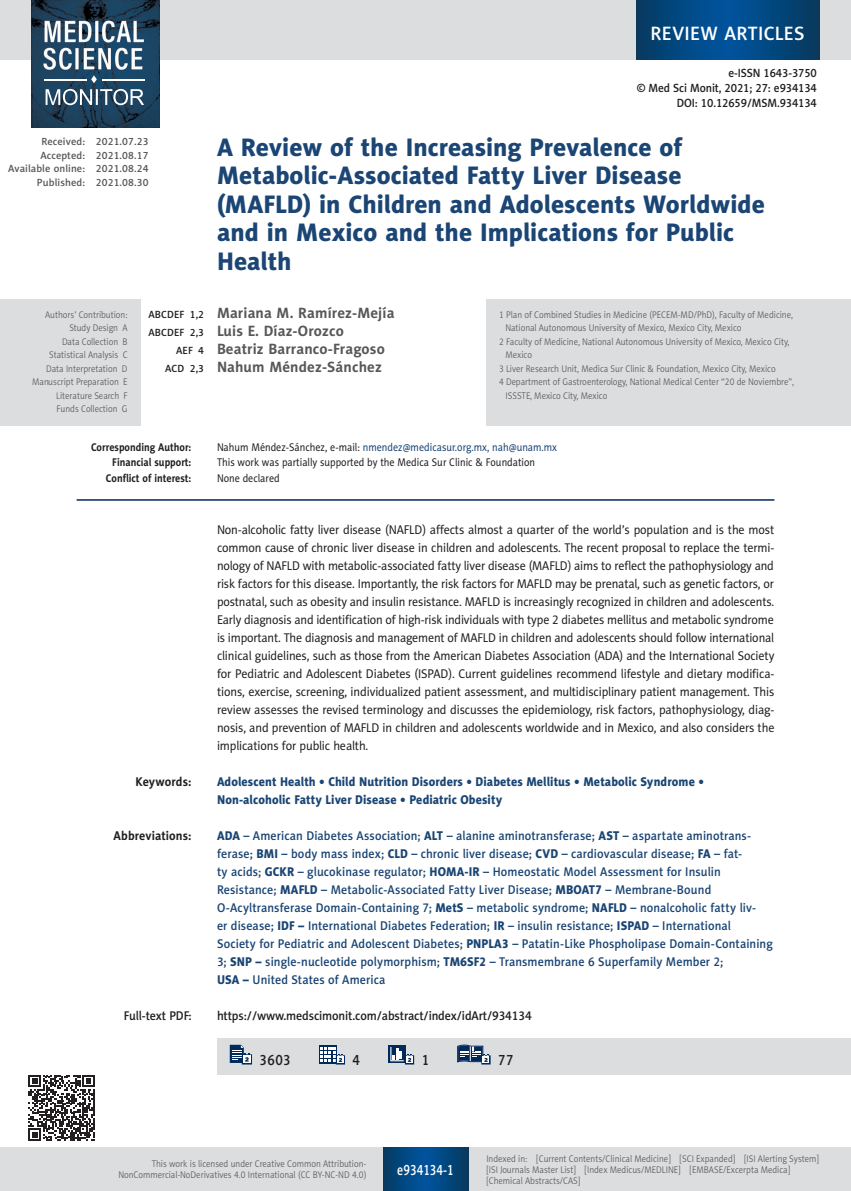
<style>
.page{position:relative;width:851px;height:1191px;background:#fff}
.page>*{position:absolute;margin:0;border:0;box-sizing:border-box;transform-origin:0 0}
.MSM_Tytul{font:25.5px/28.5px "Naomi Sans EFN Heavy";color:#1a4574}
.t1{font:19.5px "Naomi Sans EFN Medium";letter-spacing:.015em;color:#fff}
.MSM_Autorzy{font:700 15px "Naomi Sans EFN";letter-spacing:.01em;color:#57585a}
.MSM_e-PAGINA{font:15px "Naomi Sans EFN Medium";color:#fff;scale:.8 1}
.MSM_dane{font:15px "Naomi Sans EFN Medium";letter-spacing:.03em;color:#231f20;scale:.9 1}
.MSM_Summary_body{font:12.75px/18px "Naomi Sans EFN";letter-spacing:-.01em;color:#231f20;text-align:justify;scale:.95 1}
.MSM_keywords{font:12.75px/18px "Naomi Sans EFN Medium";letter-spacing:.005em;color:#1a4574;scale:.95 1}
.MSM_keywords-2{font:12.75px/18px "Naomi Sans EFN Heavy";letter-spacing:.005em;color:#1a4574;scale:.95 1}
.MSM_full_text_pdf{font:12.75px "Naomi Sans EFN Medium";letter-spacing:-.01em;color:#231f20;scale:.95 1}
.MSM_keywords-3{font:700 12.75px "Naomi Sans EFN";letter-spacing:.005em;color:#231f20;scale:.95 1}
.MSM_full_text_pdf-2{font:12px "Naomi Sans EFN Medium";letter-spacing:-.01em;color:#231f20;scale:.95 1}
.MSM_Adres{font:11.25px "Naomi Sans EFN";color:#1a4574;scale:.9 1}
.MSM_Adres-2{font:11.25px "Naomi Sans EFN";color:#231f20;scale:.9 1}
.MSM_Adres-3{font:700 11.25px "Naomi Sans EFN";color:#231f20;scale:.9 1}
.MSM_Confilicts{font:700 11.25px "Naomi Sans EFN";color:#231f20;scale:.9 1}
.MSM_Confilicts-2{font:11.25px "Naomi Sans EFN";color:#231f20;scale:.9 1}
.t2{font:10.5px "Naomi Sans EFN Medium";letter-spacing:.01em;color:#57585a}
.MSM_Afiliacja{font:9.75px/13.5px "Naomi Sans EFN Light";color:#57585a;scale:.9 1}
.s1{font-family:"Naomi Sans EFN Medium";font-weight:400;font-size:10.5px;color:#231f20}
.s2{color:#231f20}
.s3{font-family:"Naomi Sans EFN Heavy"}
</style>
<div class="page">
<div style="left:217px;top:1038px;width:633px;height:36px;background:#dcdddf"></div>
<svg style="left:230px;top:1044px;width:22px;height:20px"></svg>
<div style="left:319px;top:1045px;width:17px;height:18px;background:#00295c"></div>
<svg style="left:320px;top:1046px;width:25px;height:18px"></svg>
<div style="left:388px;top:1045px;width:18px;height:18px;background:#00295c"></div>
<svg style="left:390px;top:1047px;width:24px;height:17px"></svg>
<svg style="left:457px;top:1044px;width:33px;height:20px"></svg>
<hr style="left:77px;top:499px;width:697px;height:2px;background:#00295c">
<div style="left:0;top:300px;width:140px;height:126px;background:#dcdddf"></div>
<div style="left:486px;top:300px;width:364px;height:126px;background:#dcdddf"></div>
<svg style="left:28px;top:1075px;width:67px;height:66px"></svg>
<div style="left:0;top:1148px;width:850px;height:43px;background:#dcdddf"></div>
<svg style="left:383px;top:1147px;width:85px;height:43px;background:#02477e"></svg>
<div style="left:0;top:0;width:850px;height:60px;background:#dcdddf"></div>
<svg style="left:636px;top:0;width:183px;height:60px;background:#02477e"></svg>
<img style="left:32px;top:0;width:127px;height:128px">
<img style="left:45px;top:79px;width:41px;height:1px">
<img style="left:103px;top:79px;width:41px;height:1px">
<svg style="left:91px;top:75px;width:6px;height:8px"></svg>
<img style="left:46px;top:89px;width:98px;height:16px">
<h2 class="t1" style="left:650px;top:22px;width:155px">REVIEW ARTICLES</h2>
<p class="MSM_full_text_pdf-2" style="left:728px;top:66px;width:95px">e-ISSN 1643-3750</p>
<p class="MSM_full_text_pdf-2" style="left:636px;top:81px;width:191px">© Med Sci Monit, 2021; 27: e934134</p>
<p class="MSM_full_text_pdf-2" style="left:676px;top:96px;width:149px">DOI: 10.12659/MSM.934134</p>
<p class="MSM_Tytul" style="left:217px;top:132px;width:549px">A Review of the Increasing Prevalence of Metabolic-Associated Fatty Liver Disease (MAFLD) in Children and Adolescents Worldwide and in Mexico and the Implications for Public Health</p>
<p class="MSM_Autorzy" style="left:148px;top:304px;width:247px"><span class="s1">ABCDEF 1,2</span> Mariana M. Ramírez-Mejía</p>
<p class="MSM_Autorzy" style="left:148px;top:322px;width:197px"><span class="s1">ABCDEF 2,3</span> Luis E. Díaz-Orozco</p>
<p class="MSM_Autorzy" style="left:176px;top:340px;width:210px"><span class="s1">AEF 4</span> Beatriz Barranco-Fragoso</p>
<p class="MSM_Autorzy" style="left:165px;top:358px;width:218px"><span class="s1">ACD 2,3</span> Nahum Méndez-Sánchez</p>
<p class="t2" style="left:41px;top:136px;width:109px">Received: 2021.07.23</p>
<p class="t2" style="left:40px;top:149px;width:110px">Accepted: 2021.08.17</p>
<p class="t2" style="left:8px;top:163px;width:142px">Available online: 2021.08.24</p>
<p class="t2" style="left:37px;top:176px;width:113px">Published: 2021.08.30</p>
<p class="MSM_Afiliacja" style="left:505px;top:308px;width:321px;text-indent:-6px">1 Plan of Combined Studies in Medicine (PECEM-MD/PhD), Faculty of Medicine,<br>National Autonomous University of Mexico, Mexico City, Mexico</p>
<p class="MSM_Afiliacja" style="left:505px;top:335px;width:317px;text-indent:-6px">2 Faculty of Medicine, National Autonomous University of Mexico, Mexico City,<br>Mexico</p>
<p class="MSM_Afiliacja" style="left:499px;top:362px;width:309px">3 Liver Research Unit, Medica Sur Clinic &amp; Foundation, Mexico City, Mexico</p>
<p class="MSM_Afiliacja" style="left:505px;top:375px;width:322px;text-indent:-6px">4 Department of Gastroenterology, National Medical Center “20 de Noviembre”,<br>ISSSTE, Mexico City, Mexico</p>
<p class="MSM_Afiliacja" style="left:45px;top:308px;width:93px">Authors’ Contribution:</p>
<p class="MSM_Afiliacja" style="left:69px;top:321px;width:66px">Study Design A</p>
<p class="MSM_Afiliacja" style="left:62px;top:335px;width:74px">Data Collection B</p>
<p class="MSM_Afiliacja" style="left:49px;top:348px;width:89px">Statistical Analysis C</p>
<p class="MSM_Afiliacja" style="left:46px;top:362px;width:92px">Data Interpretation D</p>
<p class="MSM_Afiliacja" style="left:32px;top:375px;width:107px">Manuscript Preparation E</p>
<p class="MSM_Afiliacja" style="left:56px;top:389px;width:81px">Literature Search F</p>
<p class="MSM_Afiliacja" style="left:57px;top:402px;width:80px">Funds Collection G</p>
<p class="MSM_Adres-3" style="left:91px;top:440px;width:113px">Corresponding Author:</p>
<p class="MSM_Adres" style="left:217px;top:440px;width:379px"><span class="s2">Nahum Méndez-Sánchez, e-mail:</span> nmendez@medicasur.org.mx, nah@unam.mx</p>
<p class="MSM_Adres-3" style="left:112px;top:456px;width:89px">Financial support:</p>
<p class="MSM_Adres-2" style="left:217px;top:456px;width:355px">This work was partially supported by the Medica Sur Clinic &amp; Foundation</p>
<p class="MSM_Confilicts" style="left:106px;top:472px;width:97px">Conflict of interest:</p>
<p class="MSM_Confilicts-2" style="left:217px;top:472px;width:71px">None declared</p>
<p class="MSM_Summary_body" style="left:217px;top:521px;width:588px">Non-alcoholic fatty liver disease (NAFLD) affects almost a quarter of the world’s population and is the most common cause of chronic liver disease in children and adolescents. The recent proposal to replace the termi&shy;nology of NAFLD with metabolic-associated fatty liver disease (MAFLD) aims to reflect the pathophysiology and risk factors for this disease. Importantly, the risk factors for MAFLD may be prenatal, such as genetic factors, or postnatal, such as obesity and insulin resistance. MAFLD is increasingly recognized in children and adolescents.<br>Early diagnosis and identification of high-risk individuals with type 2 diabetes mellitus and metabolic syndrome is important. The diagnosis and management of MAFLD in children and adolescents should follow international clinical guidelines, such as those from the American Diabetes Association (ADA) and the International Society for Pediatric and Adolescent Diabetes (ISPAD). Current guidelines recommend lifestyle and dietary modifica&shy;tions, exercise, screening, individualized patient assessment, and multidisciplinary patient management. This review assesses the revised terminology and discusses the epidemiology, risk factors, pathophysiology, diag&shy;nosis, and prevention of MAFLD in children and adolescents worldwide and in Mexico, and also considers the implications for public health.</p>
<p class="MSM_keywords-3" style="left:135px;top:774px;width:60px">Keywords:</p>
<p class="MSM_keywords-2" style="left:217px;top:772px;width:514px">Adolescent Health • Child Nutrition Disorders • Diabetes Mellitus • Metabolic Syndrome •<br>Non-alcoholic Fatty Liver Disease • Pediatric Obesity</p>
<p class="MSM_keywords-3" style="left:114px;top:828px;width:83px">Abbreviations:</p>
<p class="MSM_keywords" style="left:217px;top:826px;width:586px"><span class="s3">ADA</span> – American Diabetes Association; <span class="s3">ALT</span> – alanine aminotransferase; <span class="s3">AST</span> – aspartate aminotrans&shy;ferase; <span class="s3">BMI</span> – body mass index; <span class="s3">CLD</span> – chronic liver disease; <span class="s3">CVD</span> – cardiovascular disease; <span class="s3">FA</span> – fat-<br>ty acids; <span class="s3">GCKR</span> – glucokinase regulator; <span class="s3">HOMA-IR</span> – Homeostatic Model Assessment for Insulin Resistance; <span class="s3">MAFLD</span> – Metabolic-Associated Fatty Liver Disease; <span class="s3">MBOAT7</span> – Membrane-Bound O-Acyltransferase Domain-Containing 7; <span class="s3">MetS</span> – metabolic syndrome; <span class="s3">NAFLD</span> – nonalcoholic fatty liv-<br>er disease; <span class="s3">IDF –</span> International Diabetes Federation; <span class="s3">IR</span> – insulin resistance; <span class="s3">ISPAD</span> – International Society for Pediatric and Adolescent Diabetes; <span class="s3">PNPLA3</span> – Patatin-Like Phospholipase Domain-Containing 3; <span class="s3">SNP –</span> single-nucleotide polymorphism; <span class="s3">TM6SF2</span> – Transmembrane 6 Superfamily Member 2;<br><span class="s3">USA –</span> United States of America</p>
<p class="MSM_full_text_pdf" style="left:124px;top:1008px;width:73px">Full-text PDF:</p>
<p class="MSM_full_text_pdf" style="left:217px;top:1008px;width:333px">https://www.medscimonit.com/abstract/index/idArt/934134</p>
<p class="MSM_dane" style="left:259px;top:1050px;width:36px">3603</p>
<p class="MSM_dane" style="left:352px;top:1050px;width:10px">4</p>
<p class="MSM_dane" style="left:421px;top:1050px;width:10px">1</p>
<p class="MSM_dane" style="left:498px;top:1050px;width:19px">77</p>
<p class="MSM_Afiliacja" style="left:118px;top:1158px;width:277px;line-height:11.2px;text-align:right">This work is licensed under Creative Common Attribution-<br>NonCommercial-NoDerivatives 4.0 International (CC BY-NC-ND 4.0)</p>
<p class="MSM_e-PAGINA" style="left:397px;top:1160px;width:72px">e934134-1</p>
<p class="MSM_Afiliacja" style="left:486px;top:1152px;width:371px;line-height:11.2px">Indexed in: [Current Contents/Clinical Medicine] [SCI Expanded] [ISI Alerting System] [ISI Journals Master List] [Index Medicus/MEDLINE] [EMBASE/Excerpta Medica] [Chemical Abstracts/CAS]</p>
</div>
